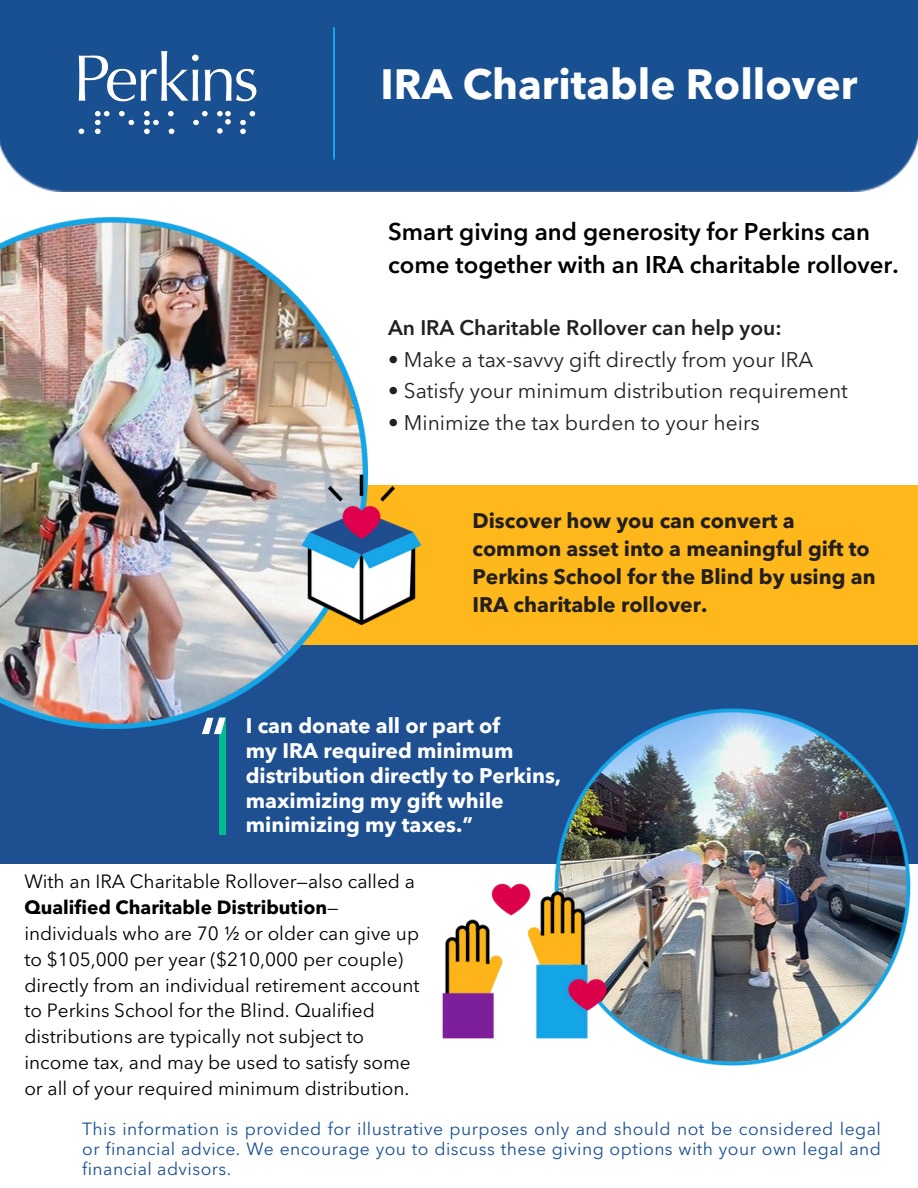
<style>
.page{position:relative;width:918px;height:1188px;background:#fff}
.page>*{position:absolute;margin:0;border:0;box-sizing:border-box;transform-origin:0 0}
.t1{font:700 42px "Avenir Next LT Pro";color:#fff}
.t2{font:600 24px/32.7px "Avenir Next LT Pro";color:#000}
.t3{font:21px "Avenir Next LT Pro";color:#231f20}
.t4{font:700 21px/28.2px "Avenir Next LT Pro";color:#231f20}
.t5{font:700 21px/24.8px "Avenir Next LT Pro";color:#fff}
.t6{font:600 21px "Avenir Next LT Pro";color:#231f20}
.t7{font:19.05px/25.8px "Avenir Next LT Pro";color:#000}
.t8{font:17.55px/20.2px "Avenir Next LT Pro";letter-spacing:.025em;color:#195092;text-align:justify}
.s1{font-weight:700}
</style>
<div class="page">
<div style="left:194px;top:485px;width:724px;height:160px;background:#ffb81c"></div>
<div style="left:0;top:0;width:918px;height:191px;background:#195092"></div>
<img style="left:333px;top:24px;width:1px;height:135px">
<div style="left:0;top:645px;width:918px;height:219px;background:#1d4f91"></div>
<img style="left:0;top:217px;width:368px;height:511px">
<div style="left:219px;top:718px;width:6px;height:117px;background:#00ba91"></div>
<svg style="left:202px;top:718px;width:23px;height:16px"></svg>
<img style="left:295px;top:467px;width:127px;height:166px">
<img style="left:442px;top:708px;width:469px;height:358px">
<img style="left:71px;top:43px;width:193px;height:98px">
<p class="t1" style="left:381px;top:67px;width:478px">IRA Charitable Rollover</p>
<h4 class="t2" style="left:388px;top:218px;width:512px">Smart giving and generosity for Perkins can come together with an IRA charitable rollover.</h4>
<p class="t6" style="left:388px;top:319px;width:395px">An IRA Charitable Rollover can help you:</p>
<p class="t3" style="left:388px;top:351px;width:427px">• Make a tax-savvy gift directly from your IRA</p>
<p class="t3" style="left:388px;top:382px;width:461px">• Satisfy your minimum distribution requirement</p>
<p class="t3" style="left:388px;top:414px;width:373px">• Minimize the tax burden to your heirs</p>
<p class="t4" style="left:472px;top:508px;width:405px">Discover how you can convert a common asset into a meaningful gift to Perkins School for the Blind by using an IRA charitable rollover.</p>
<h1 class="t5" style="left:246px;top:715px;width:317px">I can donate all or part of<br>my IRA required minimum distribution directly to Perkins, maximizing my gift while minimizing my taxes.”</h1>
<p class="t7" style="left:24px;top:870px;width:397px">With an IRA Charitable Rollover—also called a <span class="s1">Qualified Charitable Distribution</span>— individuals who are 70 ½ or older can give up to $105,000 per year ($210,000 per couple) directly from an individual retirement account to Perkins School for the Blind. Qualified distributions are typically not subject to income tax, and may be used to satisfy some or all of your required minimum distribution.</p>
<h2 class="t8" style="left:82px;top:1120px;width:800px">This information is provided for illustrative purposes only and should not be considered legal or financial advice. We encourage you to discuss these giving options with your own legal and financial advisors.</h2>
</div>
